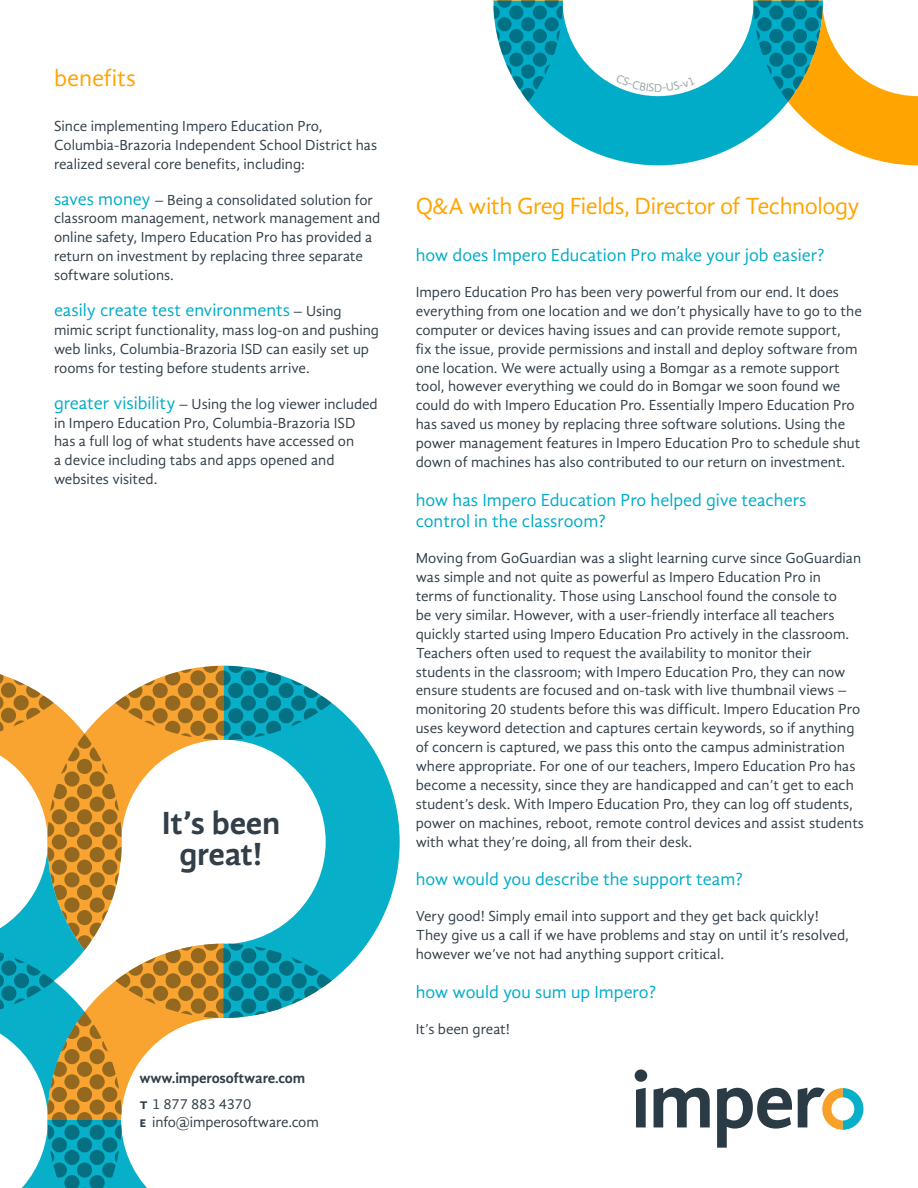
<style>
.page{position:relative;width:918px;height:1188px;background:#fff}
.page>*{position:absolute;margin:0;border:0;box-sizing:border-box;transform-origin:0 0}
.t1{font:700 33px "Gandhi Sans";letter-spacing:-.01em;color:#323e48}
.Sibtitle_lrge_-_saff{font:24px "Gandhi Sans";letter-spacing:-.02em;color:#ffa400}
.Sibtitle_lrge_-_saff-2{font:24px "Gandhi Sans";color:#ffa400}
.Body_text_black{font:18px/21.6px "Gandhi Sans";color:#00acc8}
.Body_text_black-2{font:15px/18.9px "Gandhi Sans";color:#323e48}
.t2{font:700 15px "Gandhi Sans";letter-spacing:-.01em;color:#323e48}
.s1{font-size:18px;color:#00acc8}
.s2{font-size:15px;color:#323e48}
.s3{font-weight:700}
</style>
<div class="page">
<svg style="left:0;top:671px;width:214px;height:176px"></svg>
<div style="left:52px;top:834px;width:15px;height:16px;background:#94681f;border-radius:50%"></div>
<div style="left:77px;top:834px;width:15px;height:16px;background:#94681f;border-radius:50%"></div>
<svg style="left:52px;top:784px;width:15px;height:15px"></svg>
<div style="left:52px;top:734px;width:15px;height:15px;background:#f9a330;border-radius:50%"></div>
<svg style="left:64px;top:734px;width:16px;height:2px"></svg>
<div style="left:102px;top:834px;width:15px;height:16px;background:#94681f;border-radius:50%"></div>
<div style="left:77px;top:784px;width:15px;height:15px;background:#94681f;border-radius:50%"></div>
<svg style="left:102px;top:784px;width:15px;height:15px"></svg>
<svg style="left:48px;top:797px;width:74px;height:40px"></svg>
<svg style="left:77px;top:734px;width:15px;height:15px"></svg>
<div style="left:102px;top:734px;width:15px;height:15px;background:#f9a330;border-radius:50%"></div>
<svg style="left:90px;top:734px;width:15px;height:2px"></svg>
<svg style="left:48px;top:746px;width:74px;height:41px"></svg>
<svg style="left:218px;top:666px;width:182px;height:315px"></svg>
<div style="left:39px;top:720px;width:15px;height:16px;background:#f9a330;border-radius:50%"></div>
<svg style="left:39px;top:695px;width:15px;height:15px"></svg>
<svg style="left:51px;top:708px;width:3px;height:15px"></svg>
<svg style="left:48px;top:733px;width:6px;height:7px"></svg>
<div style="left:39px;top:670px;width:15px;height:15px;background:#fff;border-radius:50%"></div>
<svg style="left:51px;top:683px;width:3px;height:15px"></svg>
<svg style="left:0;top:671px;width:41px;height:69px"></svg>
<div style="left:316px;top:721px;width:16px;height:15px;background:#07b0c8;border-radius:50%"></div>
<svg style="left:316px;top:696px;width:16px;height:15px"></svg>
<svg style="left:329px;top:708px;width:3px;height:15px"></svg>
<svg style="left:329px;top:733px;width:3px;height:7px"></svg>
<svg style="left:266px;top:721px;width:15px;height:15px"></svg>
<div style="left:266px;top:696px;width:15px;height:15px;background:#047082;border-radius:50%"></div>
<svg style="left:216px;top:721px;width:15px;height:15px"></svg>
<svg style="left:216px;top:696px;width:15px;height:15px"></svg>
<svg style="left:165px;top:721px;width:15px;height:15px"></svg>
<div style="left:316px;top:670px;width:16px;height:15px;background:#fff;border-radius:50%"></div>
<svg style="left:329px;top:666px;width:3px;height:7px"></svg>
<svg style="left:329px;top:683px;width:3px;height:15px"></svg>
<svg style="left:266px;top:670px;width:15px;height:15px"></svg>
<svg style="left:279px;top:666px;width:40px;height:74px"></svg>
<svg style="left:216px;top:670px;width:15px;height:15px"></svg>
<svg style="left:228px;top:666px;width:41px;height:74px"></svg>
<div style="left:165px;top:696px;width:15px;height:15px;background:#94681f;border-radius:50%"></div>
<svg style="left:165px;top:670px;width:15px;height:15px"></svg>
<svg style="left:178px;top:666px;width:40px;height:74px"></svg>
<svg style="left:115px;top:671px;width:53px;height:69px"></svg>
<svg style="left:0;top:847px;width:332px;height:341px"></svg>
<svg style="left:510px;top:13px;width:243px;height:152px;fill:#00acc8"></svg>
<svg style="left:753px;top:0;width:165px;height:165px"></svg>
<svg style="left:545px;top:41px;width:14px;height:14px"></svg>
<div style="left:545px;top:88px;width:14px;height:14px;background:#00acc8;border-radius:50%"></div>
<svg style="left:533px;top:100px;width:14px;height:2px"></svg>
<svg style="left:556px;top:100px;width:7px;height:2px"></svg>
<div style="left:521px;top:41px;width:14px;height:14px;background:#007288;border-radius:50%"></div>
<svg style="left:497px;top:41px;width:15px;height:14px"></svg>
<svg style="left:493px;top:0;width:160px;height:43px"></svg>
<svg style="left:521px;top:88px;width:14px;height:14px"></svg>
<div style="left:497px;top:88px;width:15px;height:14px;background:#fff;border-radius:50%"></div>
<svg style="left:510px;top:100px;width:13px;height:2px"></svg>
<svg style="left:500px;top:53px;width:63px;height:37px"></svg>
<svg style="left:635px;top:1069px;width:12px;height:58px"></svg>
<svg style="left:654px;top:1088px;width:56px;height:39px"></svg>
<svg style="left:717px;top:1087px;width:146px;height:61px"></svg>
<svg style="left:616px;top:74px;width:79px;height:18px"></svg>
<p class="Sibtitle_lrge_-_saff-2" style="left:54px;top:65px;width:83px">benefits</p>
<p class="Body_text_black-2" style="left:54px;top:116px;width:325px">Since implementing Impero Education Pro,<br>Columbia-Brazoria Independent School District has realized several core benefits, including:</p>
<p class="Body_text_black-2" style="left:54px;top:190px;width:328px"><span class="s1">saves money</span> – Being a consolidated solution for classroom management, network management and online safety, Impero Education Pro has provided a return on investment by replacing three separate software solutions.</p>
<p class="Body_text_black" style="left:54px;top:299px;width:289px">easily create test environments <span class="s2">– Using</span></p>
<p class="Body_text_black-2" style="left:54px;top:320px;width:327px">mimic script functionality, mass log-on and pushing web links, Columbia-Brazoria ISD can easily set up rooms for testing before students arrive.</p>
<p class="Body_text_black-2" style="left:54px;top:394px;width:325px"><span class="s1">greater visibility</span> – Using the log viewer included in Impero Education Pro, Columbia-Brazoria ISD has a full log of what students have accessed on<br>a device including tabs and apps opened and websites visited.</p>
<p class="t1" style="left:162px;top:803px;width:120px">It’s been</p>
<p class="t1" style="left:179px;top:835px;width:85px">great!</p>
<p class="t2" style="left:139px;top:1069px;width:167px">www.imperosoftware.com</p>
<p class="Body_text_black-2" style="left:139px;top:1095px;width:113px"><span class="s3">t</span> 1 877 883 4370</p>
<p class="Body_text_black-2" style="left:139px;top:1113px;width:181px"><span class="s3">e</span> info@imperosoftware.com</p>
<p class="Sibtitle_lrge_-_saff" style="left:416px;top:192px;width:445px">Q&amp;A with Greg Fields, Director of Technology</p>
<p class="Body_text_black" style="left:416px;top:244px;width:410px">how does Impero Education Pro make your job easier?</p>
<p class="Body_text_black-2" style="left:416px;top:283px;width:448px">Impero Education Pro has been very powerful from our end. It does everything from one location and we don’t physically have to go to the computer or devices having issues and can provide remote support,<br>fix the issue, provide permissions and install and deploy software from one location. We were actually using a Bomgar as a remote support tool, however everything we could do in Bomgar we soon found we could do with Impero Education Pro. Essentially Impero Education Pro has saved us money by replacing three software solutions. Using the power management features in Impero Education Pro to schedule shut down of machines has also contributed to our return on investment.</p>
<p class="Body_text_black" style="left:416px;top:489px;width:392px">how has Impero Education Pro helped give teachers control in the classroom?</p>
<p class="Body_text_black-2" style="left:416px;top:549px;width:450px">Moving from GoGuardian was a slight learning curve since GoGuardian was simple and not quite as powerful as Impero Education Pro in<br>terms of functionality. Those using Lanschool found the console to<br>be very similar. However, with a user-friendly interface all teachers quickly started using Impero Education Pro actively in the classroom.<br>Teachers often used to request the availability to monitor their students in the classroom; with Impero Education Pro, they can now ensure students are focused and on-task with live thumbnail views – monitoring 20 students before this was difficult. Impero Education Pro uses keyword detection and captures certain keywords, so if anything of concern is captured, we pass this onto the campus administration where appropriate. For one of our teachers, Impero Education Pro has become a necessity, since they are handicapped and can’t get to each student’s desk. With Impero Education Pro, they can log off students, power on machines, reboot, remote control devices and assist students with what they’re doing, all from their desk.</p>
<p class="Body_text_black" style="left:416px;top:868px;width:329px">how would you describe the support team?</p>
<p class="Body_text_black-2" style="left:416px;top:907px;width:435px">Very good! Simply email into support and they get back quickly!<br>They give us a call if we have problems and stay on until it’s resolved, however we’ve not had anything support critical.</p>
<p class="Body_text_black" style="left:416px;top:981px;width:242px">how would you sum up Impero?</p>
<p class="Body_text_black-2" style="left:416px;top:1019px;width:96px">It’s been great!</p>
</div>
